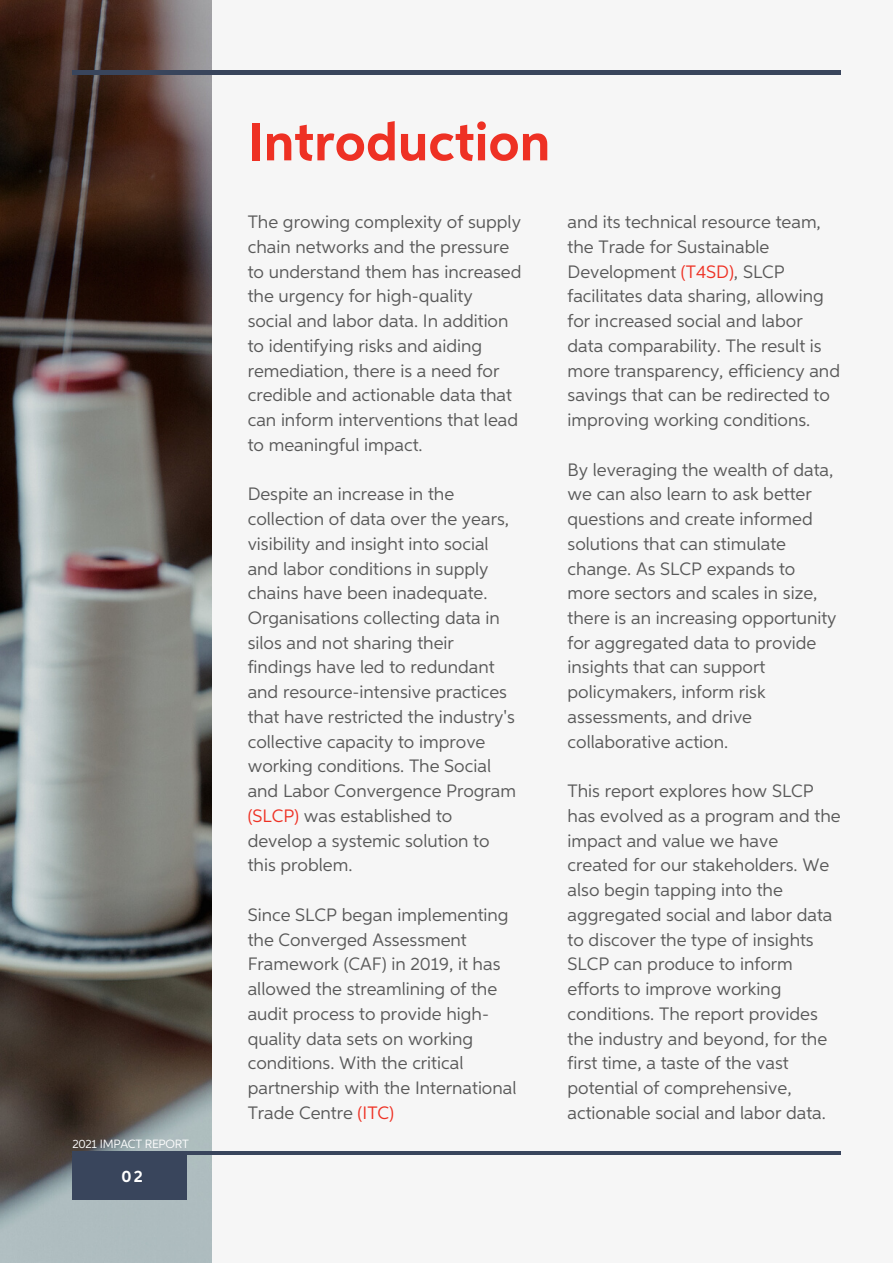
<style>
.page{position:relative;width:893px;height:1264px;background:#fff}
.page>*{position:absolute;margin:0;border:0;box-sizing:border-box;transform-origin:0 0}
.t1{font:700 54px "Aspira";color:#ee3124}
.t2{font:18px/24.8px "Aspira";color:#595959}
.t3{font:700 16.5px "Aspira";color:#fff}
.t4{font:12px "Aspira";letter-spacing:-.02em;color:#fff}
.s1{color:#ee3124}
</style>
<div class="page">
<div style="left:0;top:0;width:892px;height:1262px;background:#f6f6f6"></div>
<img style="left:0;top:0;width:211px;height:1262px">
<hr style="left:72px;top:71px;width:768px;height:3px;background:#39455c">
<div style="left:72px;top:1153px;width:115px;height:46px;background:#39455c"></div>
<hr style="left:72px;top:1151px;width:768px;height:3px;background:#39455c">
<p class="t4" style="left:72px;top:1138px;width:118px">2021 IMPACT REPORT</p>
<p class="t3" style="left:122px;top:1168px;width:23px">02</p>
<h1 class="t1" style="left:248px;top:118px;width:304px">Introduction</h1>
<p class="t2" style="left:248px;top:211px;width:275px">The growing complexity of supply chain networks and the pressure to understand them has increased the urgency for high-quality social and labor data. In addition to identifying risks and aiding remediation, there is a need for credible and actionable data that can inform interventions that lead to meaningful impact.</p>
<p class="t2" style="left:248px;top:483px;width:270px">Despite an increase in the collection of data over the years, visibility and insight into social and labor conditions in supply chains have been inadequate.<br>Organisations collecting data in silos and not sharing their findings have led to redundant and resource-intensive practices that have restricted the industry's collective capacity to improve working conditions. The Social and Labor Convergence Program <span class="s1">(SLCP)</span> was established to develop a systemic solution to this problem.</p>
<p class="t2" style="left:248px;top:903px;width:270px">Since SLCP began implementing the Converged Assessment<br>Framework (CAF) in 2019, it has allowed the streamlining of the audit process to provide high&shy;quality data sets on working conditions. With the critical partnership with the International<br>Trade Centre <span class="s1">(ITC)</span></p>
<p class="t2" style="left:567px;top:211px;width:274px">and its technical resource team, the Trade for Sustainable<br>Development <span class="s1">(T4SD)</span>, SLCP facilitates data sharing, allowing for increased social and labor data comparability. The result is more transparency, efficiency and savings that can be redirected to improving working conditions.</p>
<p class="t2" style="left:567px;top:458px;width:270px">By leveraging the wealth of data, we can also learn to ask better questions and create informed solutions that can stimulate change. As SLCP expands to more sectors and scales in size, there is an increasing opportunity for aggregated data to provide insights that can support policymakers, inform risk assessments, and drive collaborative action.</p>
<p class="t2" style="left:567px;top:779px;width:275px">This report explores how SLCP has evolved as a program and the impact and value we have created for our stakeholders. We also begin tapping into the aggregated social and labor data to discover the type of insights<br>SLCP can produce to inform efforts to improve working conditions. The report provides the industry and beyond, for the first time, a taste of the vast potential of comprehensive, actionable social and labor data.</p>
</div>
